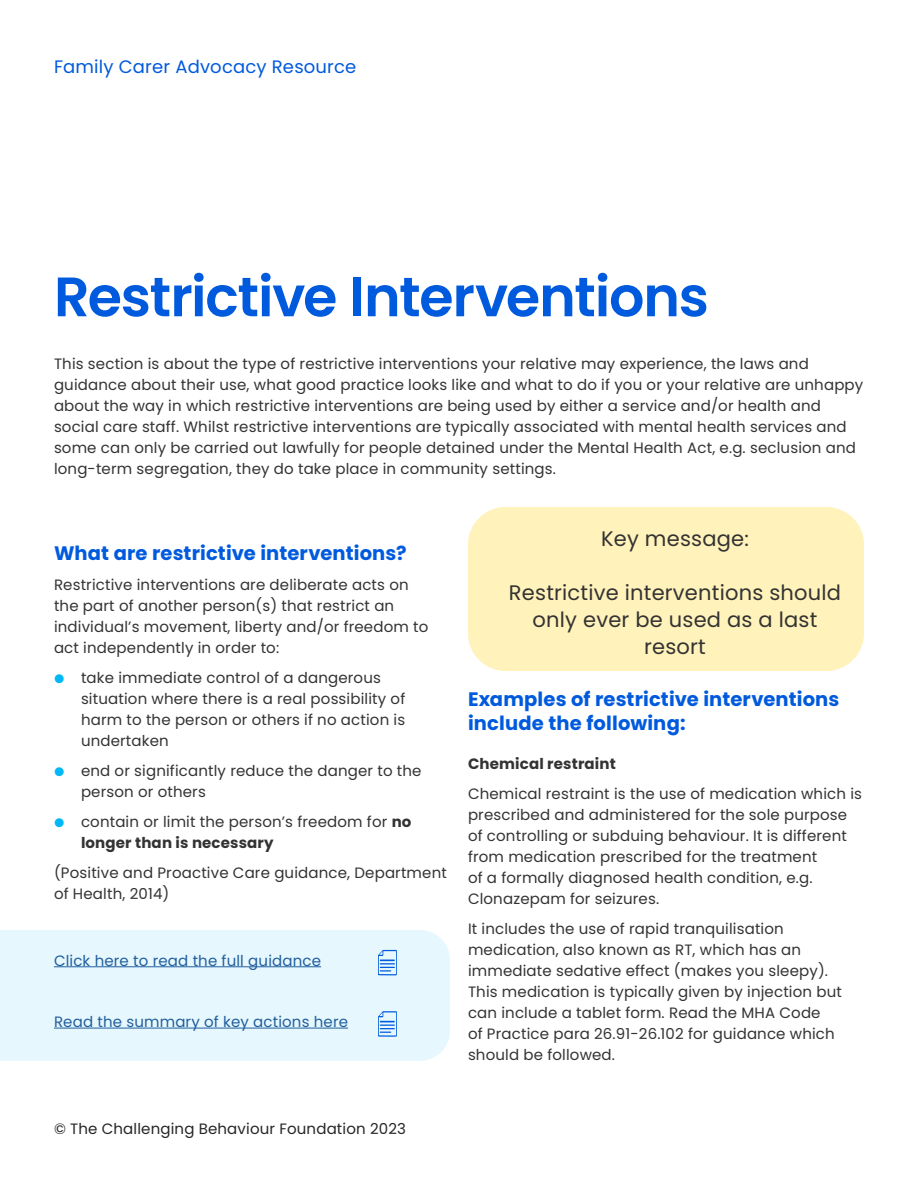
<style>
.page{position:relative;width:918px;height:1188px;background:#fff}
.page>*{position:absolute;margin:0;border:0;box-sizing:border-box;transform-origin:0 0}
.t1{font:600 55.5px "Poppins";letter-spacing:-.02em;color:#005add}
.t2{font:21px/27px "Poppins";letter-spacing:.01em;color:#333;text-align:center}
.t3{font:700 19.5px/23.4px "Poppins";letter-spacing:.01em;color:#005add}
.t4{font:18px "Poppins";letter-spacing:.01em;color:#005add}
.t5{font:15px/21px "Poppins";letter-spacing:.01em;color:#333}
.t6{font:15px "Poppins";letter-spacing:.01em;color:#215e9e}
.t7{font:15px "Poppins";letter-spacing:.01em;color:#262626}
.t8{font:700 15px "Poppins";letter-spacing:.01em;color:#333}
.s1{font-family:"Proxima Nova";color:#00b8f6}
.s2{font-weight:700}
</style>
<div class="page">
<div style="left:0;top:930px;width:450px;height:131px;background:#e6f8fe"></div>
<hr style="left:54px;top:966px;width:267px;height:1px;background:#215e9e">
<hr style="left:54px;top:1028px;width:294px;height:1px;background:#215e9e">
<svg style="left:378px;top:950px;width:19px;height:26px"></svg>
<svg style="left:378px;top:1011px;width:19px;height:26px"></svg>
<div style="left:468px;top:507px;width:396px;height:164px;background:#fff2ba;border-radius:38px"></div>
<p class="t4" style="left:54px;top:56px;width:304px">Family Carer Advocacy Resource</p>
<h1 class="t1" style="left:54px;top:265px;width:656px">Restrictive Interventions</h1>
<p class="t5" style="left:54px;top:354px;width:811px">This section is about the type of restrictive interventions your relative may experience, the laws and guidance about their use, what good practice looks like and what to do if you or your relative are unhappy about the way in which restrictive interventions are being used by either a service and/or health and social care staff. Whilst restrictive interventions are typically associated with mental health services and some can only be carried out lawfully for people detained under the Mental Health Act, e.g. seclusion and long-term segregation, they do take place in community settings.</p>
<h3 class="t3" style="left:54px;top:542px;width:354px">What are restrictive interventions?</h3>
<p class="t5" style="left:54px;top:575px;width:376px">Restrictive interventions are deliberate acts on the part of another person(s) that restrict an individual’s movement, liberty and/or freedom to act independently in order to:</p>
<p class="t5" style="left:81px;top:668px;width:326px;text-indent:-27px"><span class="s1">●</span> take immediate control of a dangerous situation where there is a real possibility of harm to the person or others if no action is undertaken</p>
<p class="t5" style="left:81px;top:761px;width:342px;text-indent:-27px"><span class="s1">●</span> end or significantly reduce the danger to the person or others</p>
<p class="t5" style="left:81px;top:812px;width:332px;text-indent:-27px"><span class="s1">●</span> contain or limit the person’s freedom for <span class="s2">no longer than is necessary</span></p>
<p class="t5" style="left:54px;top:863px;width:394px">(Positive and Proactive Care guidance, Department of Health, 2014)</p>
<p class="t6" style="left:54px;top:952px;width:269px">Click here to read the full guidance</p>
<p class="t6" style="left:54px;top:1013px;width:296px">Read the summary of key actions here</p>
<h2 class="t2" style="left:601px;top:525px;width:149px">Key message:</h2>
<h2 class="t2" style="left:509px;top:579px;width:334px">Restrictive interventions should only ever be used as a last resort</h2>
<h3 class="t3" style="left:468px;top:688px;width:373px">Examples of restrictive interventions include the following:</h3>
<p class="t8" style="left:468px;top:755px;width:149px">Chemical restraint</p>
<p class="t5" style="left:468px;top:783px;width:396px">Chemical restraint is the use of medication which is prescribed and administered for the sole purpose of controlling or subduing behaviour. It is different from medication prescribed for the treatment<br>of a formally diagnosed health condition, e.g.<br>Clonazepam for seizures.</p>
<p class="t5" style="left:468px;top:918px;width:375px">It includes the use of rapid tranquilisation medication, also known as RT, which has an immediate sedative effect (makes you sleepy).<br>This medication is typically given by injection but can include a tablet form. Read the MHA Code<br>of Practice para 26.91-26.102 for guidance which should be followed.</p>
<p class="t7" style="left:54px;top:1120px;width:354px">© The Challenging Behaviour Foundation 2023</p>
</div>
